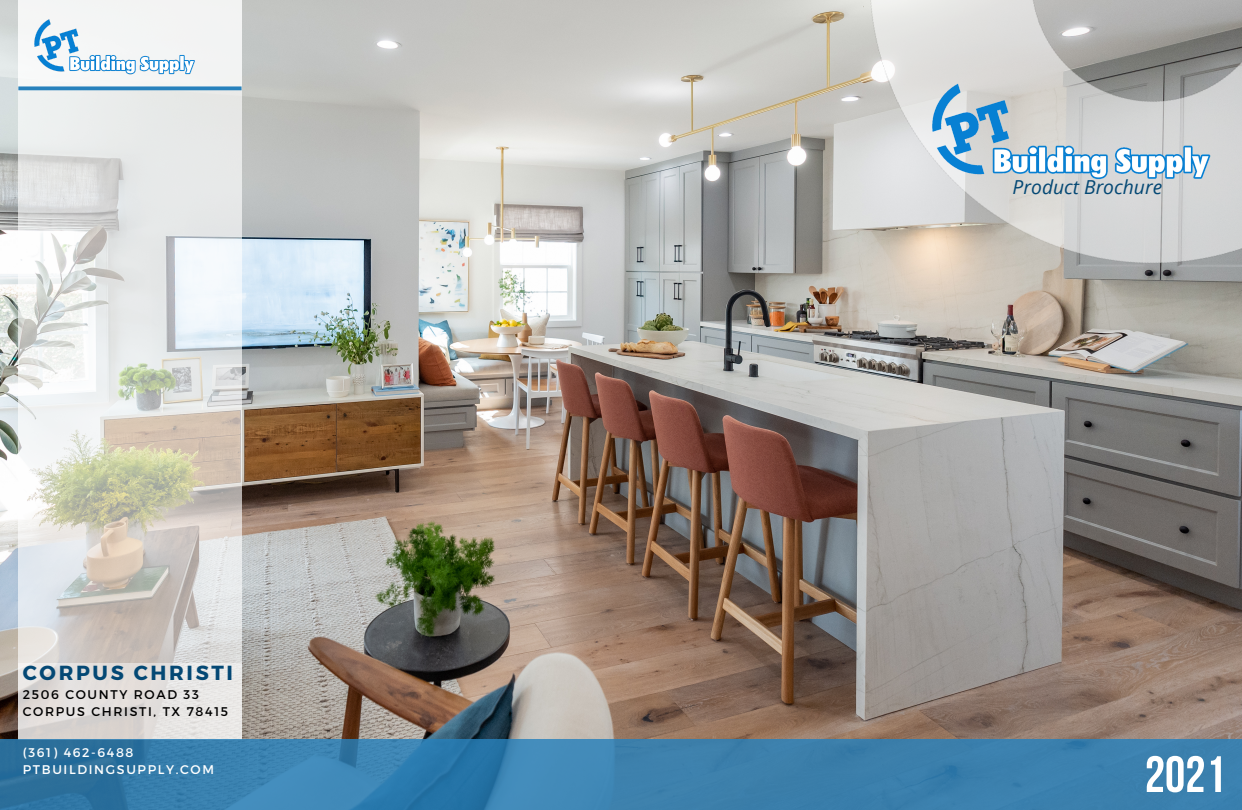
<style>
.page{position:relative;width:1242px;height:810px;background:#fff}
.page>*{position:absolute;margin:0;border:0;box-sizing:border-box;transform-origin:0 0}
.t1{font:51.1px "Bebas Neue Cyrillic";color:#fff}
.t2{font:700 20.4px "Montserrat";letter-spacing:.13em;color:#044874}
.t3{font:italic 19.3px "Open Sans";color:#044874}
.t4{font:12.6px "Montserrat";letter-spacing:.13em;color:#000}
.t5{font:12.6px "Montserrat";letter-spacing:.13em;color:#fff}
</style>
<div class="page">
<img style="left:0;top:0;width:1242px;height:739px">
<img style="left:579px;top:0;width:663px;height:500px">
<img style="left:923px;top:81px;width:303px;height:107px">
<svg style="left:18px;top:90px;width:224px;height:573px"></svg>
<div style="left:18px;top:0;width:224px;height:88px;background:#f3f4f4"></div>
<img style="left:34px;top:19px;width:161px;height:56px">
<svg style="left:18px;top:86px;width:224px;height:4px"></svg>
<svg style="left:0;top:739px;width:1242px;height:71px;background:#387eac"></svg>
<svg style="left:18px;top:663px;width:224px;height:76px;background:#e2dfdc"></svg>
<p class="t2" style="left:23px;top:660px;width:212px">CORPUS CHRISTI</p>
<p class="t4" style="left:23px;top:687px;width:177px">2506 COUNTY ROAD 33</p>
<p class="t4" style="left:23px;top:704px;width:207px">CORPUS CHRISTI, TX 78415</p>
<p class="t5" style="left:23px;top:744px;width:112px">(361) 462-6488</p>
<p class="t5" style="left:23px;top:761px;width:193px">PTBUILDINGSUPPLY.COM</p>
<p class="t3" style="left:1013px;top:174px;width:151px">Product Brochure</p>
<p class="t1" style="left:1145px;top:754px;width:82px">2021</p>
</div>
